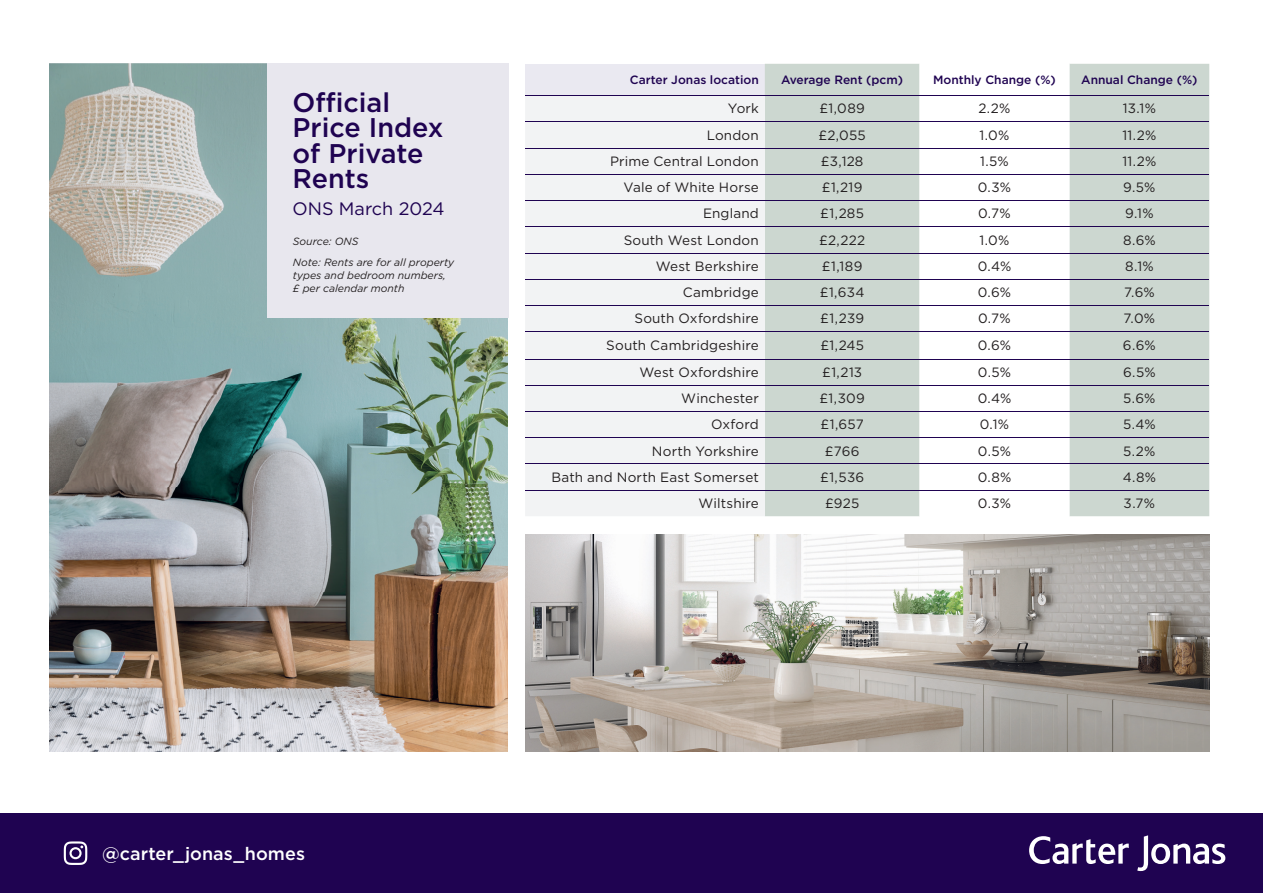
<style>
.page{position:relative;width:1263px;height:893px;background:#fff}
.page>*{position:absolute;margin:0;border:0;box-sizing:border-box;transform-origin:0 0}
.t1{font:500 27px/25.5px "Gotham";color:#1f0351}
.t2{font:500 18px "Gotham";color:#fff}
.t3{font:18px "Gotham";color:#1f0351}
.t4{font:13.5px "Gotham";letter-spacing:.01em;color:#231f20}
.t5{font:500 12px "Gotham";color:#1f0351}
.t6{font:italic 10.5px/21.1px "Gotham";color:#231f20}
</style>
<div class="page">
<div style="left:0;top:813px;width:1263px;height:80px;background:#1f0351"></div>
<svg style="left:1137px;top:835px;width:88px;height:36px"></svg>
<svg style="left:1029px;top:836px;width:100px;height:28px"></svg>
<svg style="left:64px;top:841px;width:23px;height:24px"></svg>
<img style="left:50px;top:64px;width:457px;height:688px">
<div style="left:267px;top:64px;width:241px;height:254px;background:#e8e7ee"></div>
<div style="left:525px;top:64px;width:240px;height:31px;background:#eae9f1"></div>
<div style="left:765px;top:64px;width:444px;height:452px;background:#ccd7d0"></div>
<svg style="left:919px;top:64px;width:150px;height:452px"></svg>
<div style="left:525px;top:96px;width:240px;height:420px;background:#f2f3f4"></div>
<hr style="left:525px;top:95px;width:240px;height:1px;background:#1f0351">
<hr style="left:765px;top:95px;width:154px;height:1px;background:#1f0351">
<hr style="left:919px;top:95px;width:150px;height:1px;background:#1f0351">
<hr style="left:1069px;top:95px;width:140px;height:1px;background:#1f0351">
<hr style="left:525px;top:121px;width:240px;height:1px;background:#1f0351">
<hr style="left:765px;top:121px;width:154px;height:1px;background:#1f0351">
<hr style="left:919px;top:121px;width:150px;height:1px;background:#1f0351">
<hr style="left:1069px;top:121px;width:140px;height:1px;background:#1f0351">
<hr style="left:525px;top:148px;width:240px;height:1px;background:#1f0351">
<hr style="left:765px;top:148px;width:154px;height:1px;background:#1f0351">
<hr style="left:919px;top:148px;width:150px;height:1px;background:#1f0351">
<hr style="left:1069px;top:148px;width:140px;height:1px;background:#1f0351">
<hr style="left:525px;top:174px;width:240px;height:1px;background:#1f0351">
<hr style="left:765px;top:174px;width:154px;height:1px;background:#1f0351">
<hr style="left:919px;top:174px;width:150px;height:1px;background:#1f0351">
<hr style="left:1069px;top:174px;width:140px;height:1px;background:#1f0351">
<hr style="left:525px;top:200px;width:240px;height:1px;background:#1f0351">
<hr style="left:765px;top:200px;width:154px;height:1px;background:#1f0351">
<hr style="left:919px;top:200px;width:150px;height:1px;background:#1f0351">
<hr style="left:1069px;top:200px;width:140px;height:1px;background:#1f0351">
<hr style="left:525px;top:226px;width:240px;height:1px;background:#1f0351">
<hr style="left:765px;top:226px;width:154px;height:1px;background:#1f0351">
<hr style="left:919px;top:226px;width:150px;height:1px;background:#1f0351">
<hr style="left:1069px;top:226px;width:140px;height:1px;background:#1f0351">
<hr style="left:525px;top:253px;width:240px;height:1px;background:#1f0351">
<hr style="left:765px;top:253px;width:154px;height:1px;background:#1f0351">
<hr style="left:919px;top:253px;width:150px;height:1px;background:#1f0351">
<hr style="left:1069px;top:253px;width:140px;height:1px;background:#1f0351">
<hr style="left:525px;top:279px;width:240px;height:1px;background:#1f0351">
<hr style="left:765px;top:279px;width:154px;height:1px;background:#1f0351">
<hr style="left:919px;top:279px;width:150px;height:1px;background:#1f0351">
<hr style="left:1069px;top:279px;width:140px;height:1px;background:#1f0351">
<hr style="left:525px;top:305px;width:240px;height:1px;background:#1f0351">
<hr style="left:765px;top:305px;width:154px;height:1px;background:#1f0351">
<hr style="left:919px;top:305px;width:150px;height:1px;background:#1f0351">
<hr style="left:1069px;top:305px;width:140px;height:1px;background:#1f0351">
<hr style="left:525px;top:331px;width:240px;height:1px;background:#1f0351">
<hr style="left:765px;top:331px;width:154px;height:1px;background:#1f0351">
<hr style="left:919px;top:331px;width:150px;height:1px;background:#1f0351">
<hr style="left:1069px;top:331px;width:140px;height:1px;background:#1f0351">
<hr style="left:525px;top:359px;width:240px;height:1px;background:#1f0351">
<hr style="left:765px;top:359px;width:154px;height:1px;background:#1f0351">
<hr style="left:919px;top:359px;width:150px;height:1px;background:#1f0351">
<hr style="left:1069px;top:359px;width:140px;height:1px;background:#1f0351">
<hr style="left:525px;top:385px;width:240px;height:1px;background:#1f0351">
<hr style="left:765px;top:385px;width:154px;height:1px;background:#1f0351">
<hr style="left:919px;top:385px;width:150px;height:1px;background:#1f0351">
<hr style="left:1069px;top:385px;width:140px;height:1px;background:#1f0351">
<hr style="left:525px;top:411px;width:240px;height:1px;background:#1f0351">
<hr style="left:765px;top:411px;width:154px;height:1px;background:#1f0351">
<hr style="left:919px;top:411px;width:150px;height:1px;background:#1f0351">
<hr style="left:1069px;top:411px;width:140px;height:1px;background:#1f0351">
<hr style="left:525px;top:437px;width:240px;height:1px;background:#1f0351">
<hr style="left:765px;top:437px;width:154px;height:1px;background:#1f0351">
<hr style="left:919px;top:437px;width:150px;height:1px;background:#1f0351">
<hr style="left:1069px;top:437px;width:140px;height:1px;background:#1f0351">
<hr style="left:525px;top:464px;width:240px;height:1px;background:#1f0351">
<hr style="left:765px;top:464px;width:154px;height:1px;background:#1f0351">
<hr style="left:919px;top:464px;width:150px;height:1px;background:#1f0351">
<hr style="left:1069px;top:464px;width:140px;height:1px;background:#1f0351">
<hr style="left:525px;top:490px;width:240px;height:1px;background:#1f0351">
<hr style="left:765px;top:490px;width:154px;height:1px;background:#1f0351">
<hr style="left:919px;top:490px;width:150px;height:1px;background:#1f0351">
<hr style="left:1069px;top:490px;width:140px;height:1px;background:#1f0351">
<img style="left:525px;top:535px;width:685px;height:217px">
<h1 class="t1" style="left:292px;top:89px;width:152px">Official<br>Price Index of Private<br>Rents</h1>
<h2 class="t3" style="left:292px;top:198px;width:154px">ONS March 2024</h2>
<p class="t6" style="left:293px;top:231px;width:163px">Source: ONS<br>Note: Rents are for all property</p>
<p class="t6" style="left:293px;top:269px;width:155px;line-height:12.6px">types and bedroom numbers, £ per calendar month</p>
<p class="t5" style="left:630px;top:72px;width:130px">Carter Jonas location</p>
<p class="t5" style="left:781px;top:72px;width:123px">Average Rent (pcm)</p>
<p class="t5" style="left:933px;top:72px;width:124px">Monthly Change (%)</p>
<p class="t5" style="left:1081px;top:72px;width:118px">Annual Change (%)</p>
<p class="t4" style="left:728px;top:100px;width:32px">York</p>
<p class="t4" style="left:819px;top:100px;width:47px">£1,089</p>
<p class="t4" style="left:978px;top:100px;width:34px">2.2%</p>
<p class="t4" style="left:1123px;top:100px;width:35px">13.1%</p>
<p class="t4" style="left:707px;top:126px;width:54px">London</p>
<p class="t4" style="left:818px;top:126px;width:49px">£2,055</p>
<p class="t4" style="left:979px;top:126px;width:31px">1.0%</p>
<p class="t4" style="left:1122px;top:126px;width:35px">11.2%</p>
<p class="t4" style="left:610px;top:153px;width:150px">Prime Central London</p>
<p class="t4" style="left:821px;top:153px;width:44px">£3,128</p>
<p class="t4" style="left:980px;top:153px;width:30px">1.5%</p>
<p class="t4" style="left:1122px;top:153px;width:35px">11.2%</p>
<p class="t4" style="left:623px;top:179px;width:137px">Vale of White Horse</p>
<p class="t4" style="left:822px;top:179px;width:42px">£1,219</p>
<p class="t4" style="left:978px;top:179px;width:35px">0.3%</p>
<p class="t4" style="left:1123px;top:179px;width:34px">9.5%</p>
<p class="t4" style="left:703px;top:205px;width:57px">England</p>
<p class="t4" style="left:820px;top:205px;width:45px">£1,285</p>
<p class="t4" style="left:978px;top:205px;width:34px">0.7%</p>
<p class="t4" style="left:1125px;top:205px;width:30px">9.1%</p>
<p class="t4" style="left:624px;top:231px;width:137px">South West London</p>
<p class="t4" style="left:819px;top:231px;width:48px">£2,222</p>
<p class="t4" style="left:979px;top:231px;width:31px">1.0%</p>
<p class="t4" style="left:1123px;top:231px;width:34px">8.6%</p>
<p class="t4" style="left:656px;top:257px;width:105px">West Berkshire</p>
<p class="t4" style="left:822px;top:257px;width:42px">£1,189</p>
<p class="t4" style="left:978px;top:257px;width:35px">0.4%</p>
<p class="t4" style="left:1125px;top:257px;width:30px">8.1%</p>
<p class="t4" style="left:683px;top:284px;width:78px">Cambridge</p>
<p class="t4" style="left:820px;top:284px;width:46px">£1,634</p>
<p class="t4" style="left:978px;top:284px;width:35px">0.6%</p>
<p class="t4" style="left:1124px;top:284px;width:32px">7.6%</p>
<p class="t4" style="left:634px;top:310px;width:126px">South Oxfordshire</p>
<p class="t4" style="left:820px;top:310px;width:45px">£1,239</p>
<p class="t4" style="left:978px;top:310px;width:34px">0.7%</p>
<p class="t4" style="left:1123px;top:310px;width:33px">7.0%</p>
<p class="t4" style="left:606px;top:337px;width:154px">South Cambridgeshire</p>
<p class="t4" style="left:820px;top:337px;width:45px">£1,245</p>
<p class="t4" style="left:978px;top:337px;width:35px">0.6%</p>
<p class="t4" style="left:1123px;top:337px;width:34px">6.6%</p>
<p class="t4" style="left:639px;top:364px;width:121px">West Oxfordshire</p>
<p class="t4" style="left:822px;top:364px;width:41px">£1,213</p>
<p class="t4" style="left:978px;top:364px;width:35px">0.5%</p>
<p class="t4" style="left:1123px;top:364px;width:34px">6.5%</p>
<p class="t4" style="left:681px;top:390px;width:79px">Winchester</p>
<p class="t4" style="left:819px;top:390px;width:47px">£1,309</p>
<p class="t4" style="left:978px;top:390px;width:35px">0.4%</p>
<p class="t4" style="left:1123px;top:390px;width:34px">5.6%</p>
<p class="t4" style="left:711px;top:416px;width:49px">Oxford</p>
<p class="t4" style="left:820px;top:416px;width:45px">£1,657</p>
<p class="t4" style="left:980px;top:416px;width:31px">0.1%</p>
<p class="t4" style="left:1123px;top:416px;width:34px">5.4%</p>
<p class="t4" style="left:652px;top:442px;width:108px">North Yorkshire</p>
<p class="t4" style="left:825px;top:442px;width:36px">£766</p>
<p class="t4" style="left:978px;top:442px;width:35px">0.5%</p>
<p class="t4" style="left:1123px;top:442px;width:34px">5.2%</p>
<p class="t4" style="left:551px;top:468px;width:209px">Bath and North East Somerset</p>
<p class="t4" style="left:820px;top:468px;width:46px">£1,536</p>
<p class="t4" style="left:978px;top:468px;width:35px">0.8%</p>
<p class="t4" style="left:1123px;top:468px;width:35px">4.8%</p>
<p class="t4" style="left:698px;top:494px;width:62px">Wiltshire</p>
<p class="t4" style="left:825px;top:494px;width:36px">£925</p>
<p class="t4" style="left:978px;top:494px;width:35px">0.3%</p>
<p class="t4" style="left:1123px;top:494px;width:33px">3.7%</p>
<h2 class="t2" style="left:102px;top:842px;width:204px">@carter_jonas_homes</h2>
</div>
